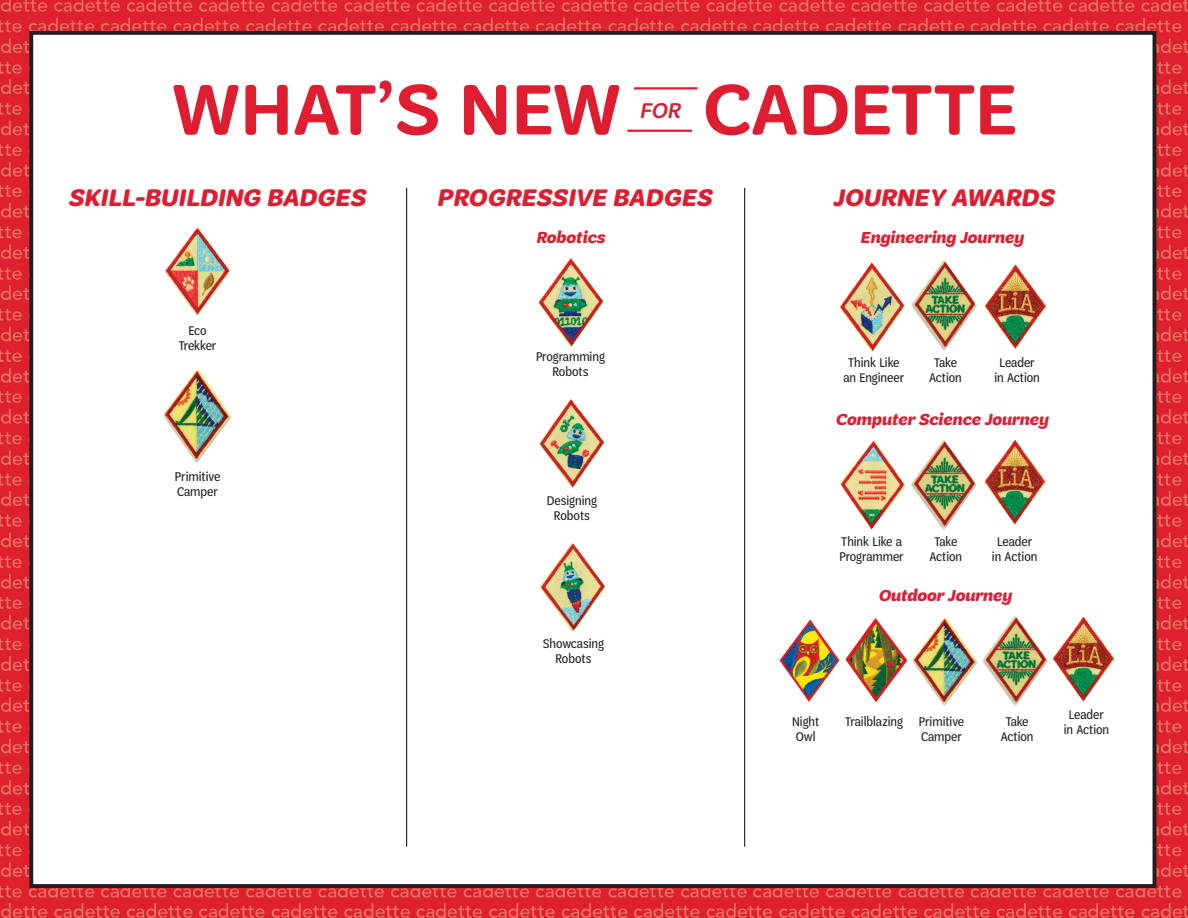
<style>
.page{position:relative;width:1188px;height:918px;background:#fff}
.page>*{position:absolute;margin:0;border:0;box-sizing:border-box;transform-origin:0 0}
.t1{font:600 75.9px "Trefoil Sans";letter-spacing:.01em;color:#de1d30}
.t2{font:italic 700 25.35px "Trefoil Sans";letter-spacing:.01em;color:#de1d30}
.t3{font:italic 500 22.8px "Trefoil Sans";color:#de1d30}
.t4{font:italic 700 16.8px "Trefoil Sans";color:#de1d30}
.t5{font:13.5px/15px "Trefoil Sans Cond";color:#231f20;text-align:center}
</style>
<div class="page">
<img style="left:0;top:0;width:1188px;height:918px">
<div style="left:31px;top:33px;width:1123px;height:853px;background:#fff"></div>
<div style="left:29px;top:31px;width:1127px;height:857px;border:4px solid #231f20"></div>
<hr style="left:634px;top:87px;width:64px;height:3px;background:#de1d30">
<hr style="left:627px;top:130px;width:65px;height:2px;background:#de1d30">
<img style="left:163px;top:371px;width:68px;height:91px">
<img style="left:165px;top:227px;width:65px;height:89px">
<img style="left:539px;top:399px;width:65px;height:89px">
<img style="left:539px;top:543px;width:66px;height:89px">
<img style="left:538px;top:258px;width:66px;height:89px">
<img style="left:984px;top:439px;width:62px;height:86px">
<img style="left:840px;top:440px;width:66px;height:90px">
<img style="left:911px;top:439px;width:66px;height:91px">
<img style="left:911px;top:260px;width:66px;height:91px">
<img style="left:839px;top:262px;width:66px;height:90px">
<img style="left:984px;top:264px;width:63px;height:85px">
<img style="left:780px;top:619px;width:59px;height:83px">
<img style="left:845px;top:618px;width:62px;height:84px">
<img style="left:982px;top:616px;width:66px;height:90px">
<img style="left:912px;top:618px;width:65px;height:87px">
<img style="left:1052px;top:616px;width:63px;height:86px">
<hr style="left:406px;top:188px;width:1px;height:659px;background:#231f20">
<hr style="left:744px;top:188px;width:1px;height:659px;background:#231f20">
<h1 class="t1" style="left:172px;top:67px;width:845px">WHAT’S NEW CADETTE</h1>
<h3 class="t3" style="left:640px;top:98px;width:42px">FOR</h3>
<h2 class="t2" style="left:68px;top:183px;width:299px">SKILL-BUILDING BADGES</h2>
<h2 class="t2" style="left:437px;top:183px;width:276px">PROGRESSIVE BADGES</h2>
<h2 class="t2" style="left:833px;top:183px;width:223px">JOURNEY AWARDS</h2>
<p class="t5" style="left:179px;top:323px;width:39px">Eco<br>Trekker</p>
<p class="t5" style="left:175px;top:469px;width:47px;text-align:left">Primitive<br>Camper</p>
<p class="t4" style="left:536px;top:228px;width:70px">Robotics</p>
<p class="t5" style="left:536px;top:349px;width:70px">Programming<br>Robots</p>
<p class="t5" style="left:547px;top:494px;width:52px">Designing<br>Robots</p>
<p class="t5" style="left:543px;top:636px;width:63px">Showcasing<br>Robots</p>
<p class="t4" style="left:860px;top:228px;width:165px">Engineering Journey</p>
<p class="t5" style="left:843px;top:355px;width:62px">Think Like an Engineer</p>
<p class="t5" style="left:994px;top:355px;width:47px">Leader in Action</p>
<p class="t5" style="left:929px;top:355px;width:34px">Take<br>Action</p>
<p class="t4" style="left:836px;top:410px;width:214px">Computer Science Journey</p>
<p class="t5" style="left:840px;top:534px;width:66px;text-align:left">Think Like a<br>Programmer</p>
<p class="t5" style="left:930px;top:534px;width:34px">Take<br>Action</p>
<p class="t5" style="left:992px;top:534px;width:47px">Leader in Action</p>
<p class="t4" style="left:878px;top:586px;width:135px">Outdoor Journey</p>
<p class="t5" style="left:792px;top:714px;width:29px;text-align:left">Night<br>Owl</p>
<p class="t5" style="left:919px;top:714px;width:47px;text-align:left">Primitive<br>Camper</p>
<p class="t5" style="left:1064px;top:707px;width:47px">Leader in Action</p>
<p class="t5" style="left:845px;top:714px;width:59px">Trailblazing</p>
<p class="t5" style="left:1001px;top:714px;width:34px">Take<br>Action</p>
</div>
